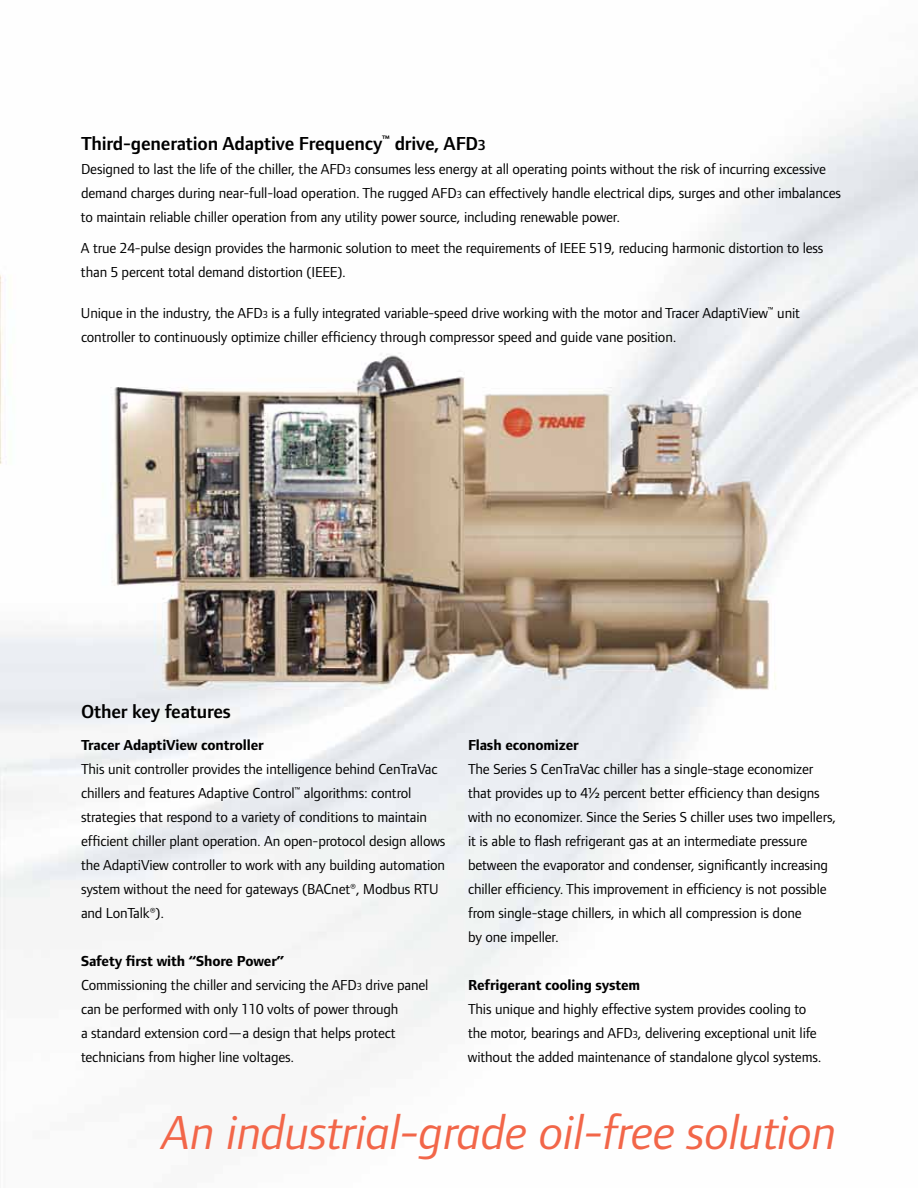
<style>
.page{position:relative;width:918px;height:1188px;background:#fff}
.page>*{position:absolute;margin:0;border:0;box-sizing:border-box;transform-origin:0 0}
.t1{font:italic 49.5px "Foundry Form Sans";letter-spacing:-.01em;color:#f26649}
.t2{font:600 19.5px "Foundry Form Sans";letter-spacing:-.01em;color:#000}
.t3{font:15px/24px "Foundry Form Sans";letter-spacing:-.01em;color:#000}
.t4{font:700 15px "Foundry Form Sans";letter-spacing:-.01em;color:#000}
.s1{font-size:15px}
.s2{font-size:10.5px}
.s3{font-weight:700}
</style>
<div class="page">
<img style="left:0;top:98px;width:918px;height:964px">
<h2 class="t2" style="left:81px;top:133px;width:406px">Third-generation Adaptive Frequency<sup>™</sup> drive, AFD<span class="s1">3</span></h2>
<p class="t3" style="left:81px;top:157px;width:762px">Designed to last the life of the chiller, the AFD<span class="s2">3</span> consumes less energy at all operating points without the risk of incurring excessive demand charges during near-full-load operation. The rugged AFD<span class="s2">3</span> can effectively handle electrical dips, surges and other imbalances to maintain reliable chiller operation from any utility power source, including renewable power.</p>
<p class="t3" style="left:81px;top:236px;width:744px">A true 24-pulse design provides the harmonic solution to meet the requirements of IEEE 519, reducing harmonic distortion to less than 5 percent total demand distortion (IEEE).</p>
<p class="t3" style="left:81px;top:301px;width:721px">Unique in the industry, the AFD<span class="s2">3</span> is a fully integrated variable-speed drive working with the motor and Tracer AdaptiView<sup>™</sup> unit controller to continuously optimize chiller efficiency through compressor speed and guide vane position.</p>
<h2 class="t2" style="left:81px;top:701px;width:151px">Other key features</h2>
<p class="t4" style="left:81px;top:737px;width:184px">Tracer AdaptiView controller</p>
<p class="t3" style="left:81px;top:757px;width:366px">This unit controller provides the intelligence behind CenTraVac chillers and features Adaptive Control<sup>™</sup> algorithms: control strategies that respond to a variety of conditions to maintain efficient chiller plant operation. An open-protocol design allows the AdaptiView controller to work with any building automation system without the need for gateways (BACnet®, Modbus RTU and LonTalk®).</p>
<p class="t3" style="left:81px;top:949px;width:349px"><span class="s3">Safety first with “Shore Power”<br></span>Commissioning the chiller and servicing the AFD<span class="s2">3</span> drive panel can be performed with only 110 volts of power through<br>a standard extension cord—a design that helps protect technicians from higher line voltages.</p>
<p class="t4" style="left:468px;top:737px;width:112px">Flash economizer</p>
<p class="t3" style="left:468px;top:757px;width:370px">The Series S CenTraVac chiller has a single-stage economizer that provides up to 4½ percent better efficiency than designs with no economizer. Since the Series S chiller uses two impellers, it is able to flash refrigerant gas at an intermediate pressure between the evaporator and condenser, significantly increasing chiller efficiency. This improvement in efficiency is not possible from single-stage chillers, in which all compression is done<br>by one impeller.</p>
<p class="t4" style="left:468px;top:977px;width:174px">Refrigerant cooling system</p>
<p class="t3" style="left:468px;top:997px;width:355px">This unique and highly effective system provides cooling to the motor, bearings and AFD<span class="s2">3</span>, delivering exceptional unit life without the added maintenance of standalone glycol systems.</p>
<h1 class="t1" style="left:163px;top:1105px;width:676px">An industrial-grade oil-free solution</h1>
</div>
